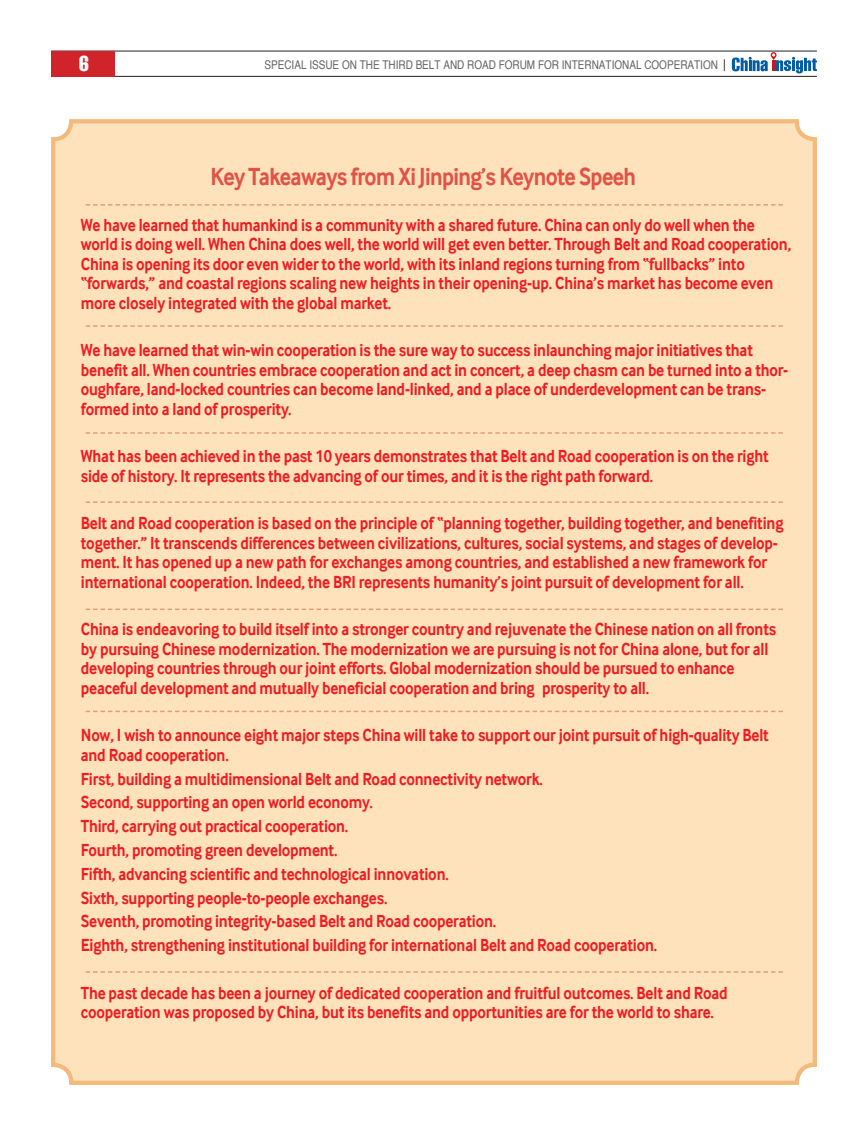
<style>
.page{position:relative;width:868px;height:1136px;background:#fff}
.page>*{position:absolute;margin:0;border:0;box-sizing:border-box;transform-origin:0 0}
.t1{font:700 25.5px "Inter Face Da Ma";letter-spacing:-.03em;color:#e25247;scale:.85 1}
.t2{font:extra-condensed 21px "Helvetica";color:#fff}
.t3{font:700 18px/19.5px "Inter Face Da Ma";letter-spacing:-.01em;color:#ee1d23;scale:.85 1}
.t4{font:12px "Helvetica";color:#636366;scale:.83 1}
</style>
<div class="page">
<hr style="left:51px;top:51px;width:765px;height:1px;background:#231f20">
<hr style="left:51px;top:76px;width:765px;height:1px;background:#231f20">
<div style="left:51px;top:51px;width:64px;height:26px;background:#d1232a"></div>
<svg style="left:723px;top:59px;width:2px;height:12px"></svg>
<svg style="left:731px;top:52px;width:85px;height:21px"></svg>
<div style="left:53px;top:121px;width:761px;height:961px;background:#fde2bb;border-radius:18px"></div>
<div style="left:51px;top:119px;width:765px;height:965px;border:4px solid #ec8922;border-radius:18px"></div>
<svg style="left:86px;top:325px;width:696px;height:2px"></svg>
<svg style="left:86px;top:432px;width:696px;height:1px"></svg>
<svg style="left:86px;top:501px;width:696px;height:2px"></svg>
<svg style="left:86px;top:608px;width:696px;height:2px"></svg>
<svg style="left:86px;top:710px;width:696px;height:2px"></svg>
<svg style="left:86px;top:971px;width:696px;height:1px"></svg>
<svg style="left:86px;top:204px;width:696px;height:1px"></svg>
<p class="t2" style="left:79px;top:50px;width:11px">6</p>
<p class="t4" style="left:264px;top:60px;width:548px">SPECIAL ISSUE ON THE THIRD BELT AND ROAD FORUM FOR INTERNATIONAL COOPERATION</p>
<h1 class="t1" style="left:210px;top:162px;width:502px">Key Takeaways from Xi Jinping’s Keynote Speeh</h1>
<p class="t3" style="left:81px;top:215px;width:837px">We have learned that humankind is a community with a shared future. China can only do well when the world is doing well. When China does well, the world will get even better. Through Belt and Road cooperation, China is opening its door even wider to the world, with its inland regions turning from “fullbacks” into “forwards,” and coastal regions scaling new heights in their opening-up. China’s market has become even more closely integrated with the global market.</p>
<p class="t3" style="left:81px;top:340px;width:833px">We have learned that win-win cooperation is the sure way to success inlaunching major initiatives that benefit all. When countries embrace cooperation and act in concert, a deep chasm can be turned into a thor&shy;oughfare, land-locked countries can become land-linked, and a place of underdevelopment can be trans&shy;formed into a land of prosperity.</p>
<p class="t3" style="left:81px;top:446px;width:810px">What has been achieved in the past 10 years demonstrates that Belt and Road cooperation is on the right side of history. It represents the advancing of our times, and it is the right path forward.</p>
<p class="t3" style="left:81px;top:513px;width:828px">Belt and Road cooperation is based on the principle of “planning together, building together, and benefiting together.” It transcends differences between civilizations, cultures, social systems, and stages of develop&shy;ment. It has opened up a new path for exchanges among countries, and established a new framework for international cooperation. Indeed, the BRI represents humanity’s joint pursuit of development for all.</p>
<p class="t3" style="left:81px;top:619px;width:819px">China is endeavoring to build itself into a stronger country and rejuvenate the Chinese nation on all fronts by pursuing Chinese modernization. The modernization we are pursuing is not for China alone, but for all developing countries through our joint efforts. Global modernization should be pursued to enhance peaceful development and mutually beneficial cooperation and bring prosperity to all.</p>
<p class="t3" style="left:81px;top:725px;width:810px">Now, I wish to announce eight major steps China will take to support our joint pursuit of high-quality Belt and Road cooperation.</p>
<p class="t3" style="left:81px;top:766px;width:679px;line-height:23.7px">First, building a multidimensional Belt and Road connectivity network.<br>Second, supporting an open world economy.<br>Third, carrying out practical cooperation.<br>Fourth, promoting green development.<br>Fifth, advancing scientific and technological innovation.<br>Sixth, supporting people-to-people exchanges.<br>Seventh, promoting integrity-based Belt and Road cooperation.<br>Eighth, strengthening institutional building for international Belt and Road cooperation.</p>
<p class="t3" style="left:81px;top:982px;width:762px">The past decade has been a journey of dedicated cooperation and fruitful outcomes. Belt and Road cooperation was proposed by China, but its benefits and opportunities are for the world to share.</p>
</div>
